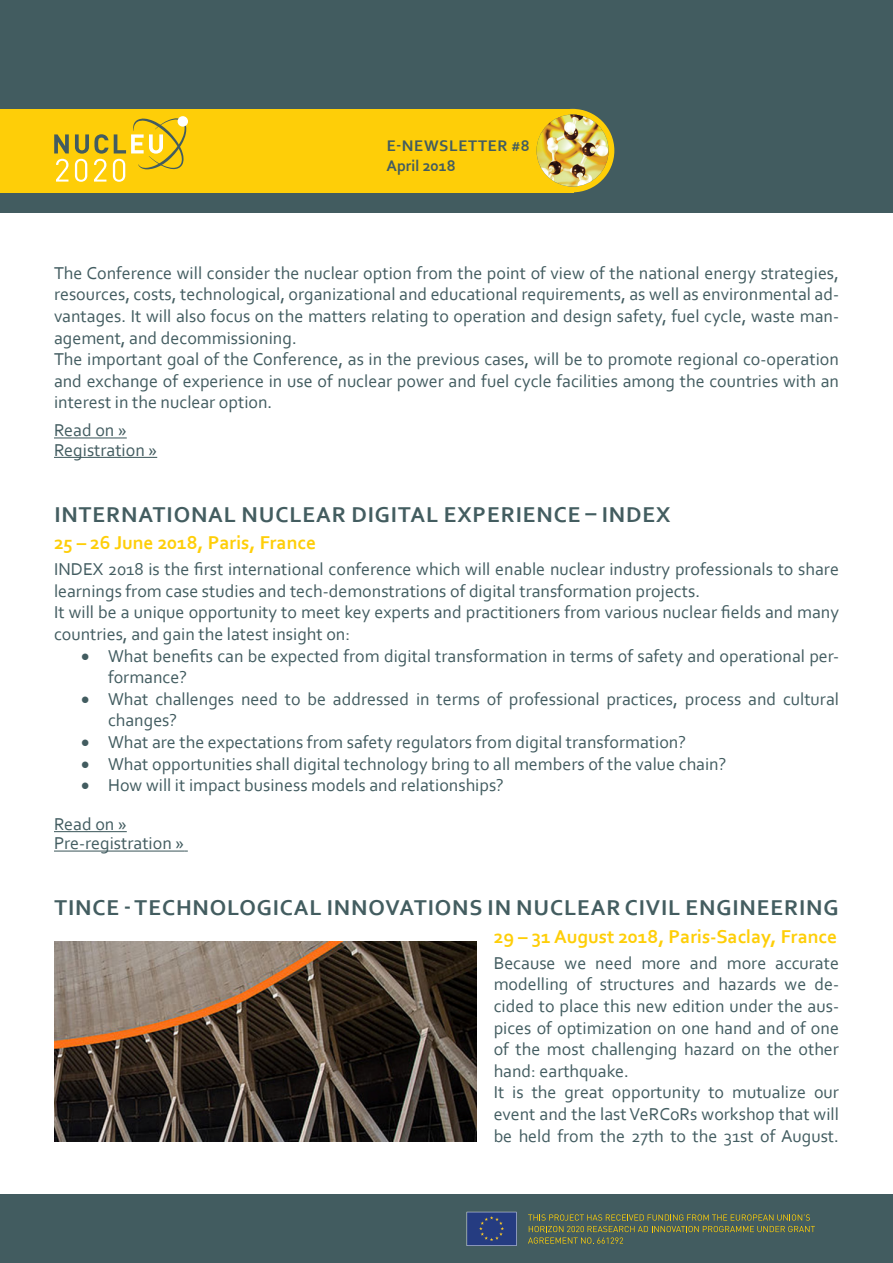
<style>
.page{position:relative;width:893px;height:1263px;background:#fff}
.page>*{position:absolute;margin:0;border:0;box-sizing:border-box;transform-origin:0 0}
.t1{font:700 22.5px "Corbel";letter-spacing:.04em;color:#435d60}
.t2{font:700 19.5px "Corbel";color:#fece08}
.font_8{font:18px/21.6px "Corbel";color:#425c60;text-align:justify}
.t3{font:700 16.05px "Corbel";letter-spacing:.04em;color:#425c60}
.t4{font:700 16.05px "Corbel";color:#425c60}
.s1{font-size:13.5px}
</style>
<div class="page">
<div style="left:0;top:1195px;width:893px;height:68px;background:#425c60"></div>
<svg style="left:528px;top:1214px;width:282px;height:6px"></svg>
<svg style="left:528px;top:1226px;width:287px;height:18px"></svg>
<svg style="left:467px;top:1212px;width:50px;height:34px;background:#314682"></svg>
<hr style="left:54px;top:437px;width:73px;height:1px;background:#435d60">
<hr style="left:54px;top:457px;width:103px;height:1px;background:#435d60">
<hr style="left:54px;top:831px;width:73px;height:1px;background:#435d60">
<hr style="left:54px;top:850px;width:130px;height:1px;background:#435d60">
<div style="left:0;top:0;width:893px;height:213px;background:#425c60"></div>
<div style="left:0;top:109px;width:573px;height:83px;background:#fece08"></div>
<div style="left:531px;top:109px;width:83px;height:83px;background:#fece08;border-radius:50%"></div>
<img style="left:537px;top:115px;width:72px;height:72px;border-radius:36px">
<div style="left:178px;top:116px;width:10px;height:11px;background:#fff;border-radius:50%"></div>
<svg style="left:54px;top:134px;width:15px;height:19px"></svg>
<svg style="left:56px;top:159px;width:12px;height:23px"></svg>
<svg style="left:75px;top:118px;width:111px;height:64px"></svg>
<img style="left:54px;top:942px;width:423px;height:200px">
<p class="t3" style="left:387px;top:136px;width:144px">E-NEWSLETTER <span class="s1">#</span>8</p>
<p class="t4" style="left:386px;top:156px;width:71px">April 2018</p>
<p class="font_8" style="left:54px;top:261px;width:786px">The Conference will consider the nuclear option from the point of view of the national energy strategies, resources, costs, technological, organizational and educational requirements, as well as environmental ad&shy;vantages. It will also focus on the matters relating to operation and design safety, fuel cycle, waste man&shy;agement, and decommissioning.</p>
<p class="font_8" style="left:54px;top:348px;width:786px">The important goal of the Conference, as in the previous cases, will be to promote regional co-operation and exchange of experience in use of nuclear power and fuel cycle facilities among the countries with an interest in the nuclear option.</p>
<p class="font_8" style="left:54px;top:419px;width:74px">Read on »</p>
<p class="font_8" style="left:54px;top:438px;width:105px">Registration »</p>
<p class="t1" style="left:54px;top:500px;width:617px">INTERNATIONAL NUCLEAR DIGITAL EXPERIENCE – INDEX</p>
<p class="t2" style="left:54px;top:531px;width:264px">25 – 26 June 2018, Paris, France</p>
<p class="font_8" style="left:54px;top:558px;width:786px">INDEX 2018 is the first international conference which will enable nuclear industry professionals to share learnings from case studies and tech-demonstrations of digital transformation projects.</p>
<p class="font_8" style="left:54px;top:601px;width:786px">It will be a unique opportunity to meet key experts and practitioners from various nuclear fields and many countries, and gain the latest insight on:</p>
<p class="font_8" style="left:108px;top:644px;width:732px;text-indent:-27px">• What benefits can be expected from digital transformation in terms of safety and operational per&shy;formance?</p>
<p class="font_8" style="left:108px;top:687px;width:732px;text-indent:-27px">• What challenges need to be addressed in terms of professional practices, process and cultural changes?</p>
<p class="font_8" style="left:81px;top:731px;width:607px">• What are the expectations from safety regulators from digital transformation?</p>
<p class="font_8" style="left:81px;top:752px;width:647px">• What opportunities shall digital technology bring to all members of the value chain?</p>
<p class="font_8" style="left:81px;top:774px;width:424px">• How will it impact business models and relationships?</p>
<p class="font_8" style="left:54px;top:813px;width:74px">Read on »</p>
<p class="font_8" style="left:54px;top:832px;width:132px">Pre-registration »</p>
<p class="t1" style="left:54px;top:894px;width:786px">TINCE -TECHNOLOGICAL INNOVATIONS IN NUCLEAR CIVIL ENGINEERING</p>
<p class="t2" style="left:494px;top:924px;width:345px">29 – 31 August 2018, Paris-Saclay, France</p>
<p class="font_8" style="left:494px;top:951px;width:347px">Because we need more and more accurate modelling of structures and hazards we de&shy;cided to place this new edition under the aus&shy;pices of optimization on one hand and of one of the most challenging hazard on the other hand: earthquake.</p>
<p class="font_8" style="left:494px;top:1081px;width:347px">It is the great opportunity to mutualize our event and the last VeRCoRs workshop that will be held from the 27th to the 31st of August.</p>
</div>
